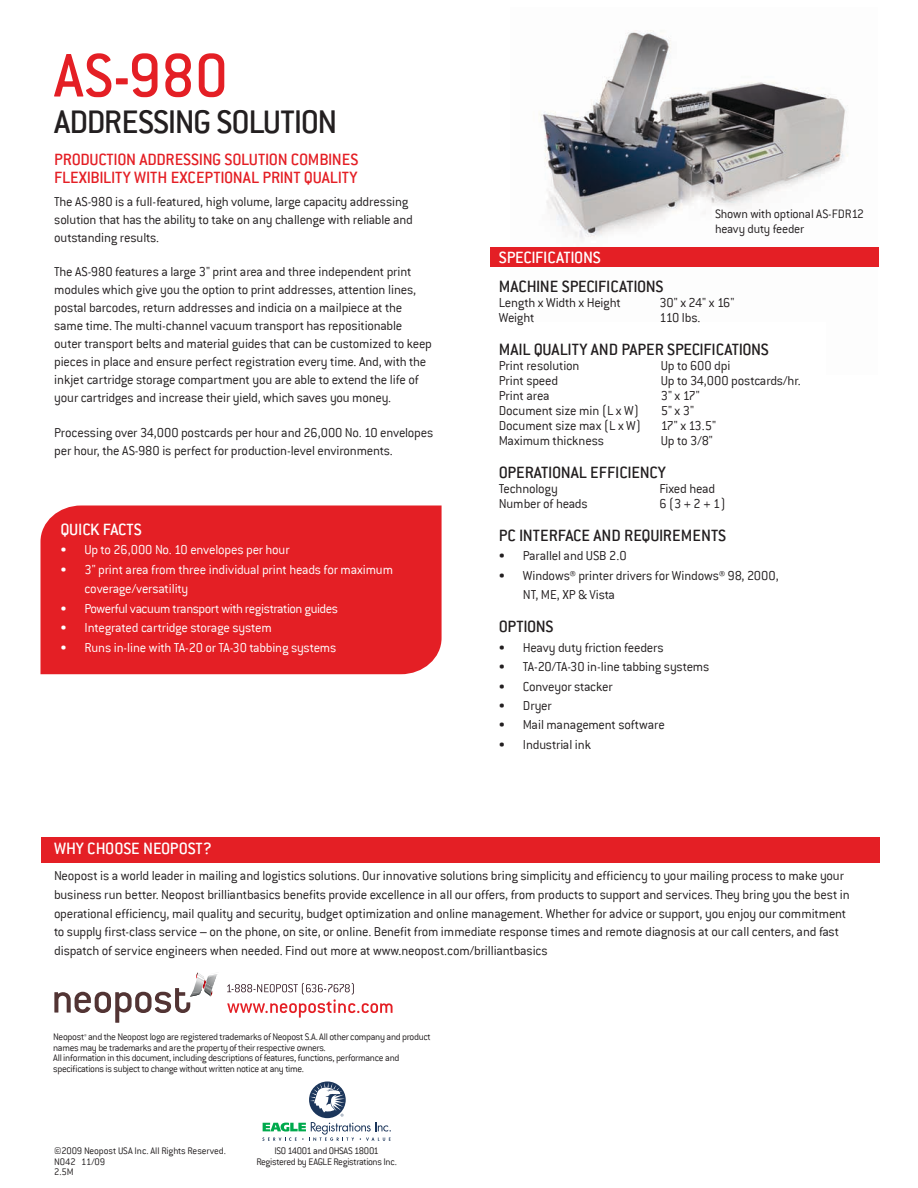
<style>
.page{position:relative;width:918px;height:1188px;background:#fff}
.page>*{position:absolute;margin:0;border:0;box-sizing:border-box;transform-origin:0 0}
.t1{font:500 67.5px "Conduit ITC";color:#e41f25}
.t2{font:500 36px "Conduit ITC";letter-spacing:-.04em;color:#231f20}
.t3{font:500 18px "Conduit ITC";letter-spacing:-.01em;color:#231f20}
.t4{font:500 18px/18px "Conduit ITC";letter-spacing:-.01em;color:#e41f25}
.t5{font:500 18px "Conduit ITC";letter-spacing:-.01em;color:#fff}
.t6{font:300 14.25px/18px "Conduit ITC";letter-spacing:-.015em;color:#231f20}
.t7{font:300 14.25px/19.5px "Conduit ITC";letter-spacing:-.015em;color:#fff}
.t8{font:300 13.5px/15px "Conduit ITC";letter-spacing:-.015em;color:#231f20}
.t9{font:300 10.5px/10.5px "Conduit ITC";letter-spacing:-.035em;color:#231f20}
.t10{font:300 10.5px/10.5px "Conduit ITC";letter-spacing:-.01em;color:#231f20}
</style>
<div class="page">
<img style="left:511px;top:30px;width:367px;height:218px">
<div style="left:491px;top:248px;width:388px;height:19px;background:#e41f25"></div>
<div style="left:41px;top:837px;width:838px;height:25px;background:#e41f25"></div>
<svg style="left:227px;top:983px;width:166px;height:35px"></svg>
<svg style="left:54px;top:972px;width:164px;height:51px"></svg>
<svg style="left:262px;top:1081px;width:129px;height:60px"></svg>
<div style="left:40px;top:506px;width:402px;height:168px;background:#e41f25"></div>
<h1 class="t1" style="left:54px;top:37px;width:176px">AS-980</h1>
<h2 class="t2" style="left:54px;top:101px;width:285px">ADDRESSING SOLUTION</h2>
<p class="t4" style="left:54px;top:150px;width:306px">PRODUCTION ADDRESSING SOLUTION COMBINES<br>FLEXIBILITY WITH EXCEPTIONAL PRINT QUALITY</p>
<p class="t6" style="left:54px;top:193px;width:360px">The AS-980 is a full-featured, high volume, large capacity addressing solution that has the ability to take on any challenge with reliable and outstanding results.</p>
<p class="t6" style="left:54px;top:263px;width:379px">The AS-980 features a large 3" print area and three independent print modules which give you the option to print addresses, attention lines, postal barcodes, return addresses and indicia on a mailpiece at the same time. The multi-channel vacuum transport has repositionable outer transport belts and material guides that can be customized to keep pieces in place and ensure perfect registration every time. And, with the inkjet cartridge storage compartment you are able to extend the life of your cartridges and increase their yield, which saves you money.</p>
<p class="t6" style="left:54px;top:423px;width:381px">Processing over 34,000 postcards per hour and 26,000 No. 10 envelopes per hour, the AS-980 is perfect for production-level environments.</p>
<p class="t5" style="left:60px;top:519px;width:83px">QUICK FACTS</p>
<p class="t7" style="left:60px;top:540px;width:231px">• Up to 26,000 No. 10 envelopes per hour</p>
<p class="t7" style="left:84px;top:560px;width:310px;text-indent:-24px">• 3" print area from three individual print heads for maximum coverage/versatility</p>
<p class="t7" style="left:60px;top:599px;width:279px">• Powerful vacuum transport with registration guides</p>
<p class="t7" style="left:60px;top:618px;width:213px">• Integrated cartridge storage system</p>
<p class="t7" style="left:60px;top:638px;width:277px">• Runs in-line with TA-20 or TA-30 tabbing systems</p>
<p class="t8" style="left:715px;top:207px;width:150px">Shown with optional AS-FDR12 heavy duty feeder</p>
<p class="t5" style="left:499px;top:248px;width:103px">SPECIFICATIONS</p>
<p class="t3" style="left:499px;top:276px;width:166px">MACHINE SPECIFICATIONS</p>
<p class="t6" style="left:499px;top:293px;width:124px">Length x Width x Height</p>
<p class="t6" style="left:659px;top:293px;width:77px">30" x 24" x 16"</p>
<p class="t6" style="left:499px;top:308px;width:37px">Weight</p>
<p class="t6" style="left:659px;top:308px;width:43px">110 lbs.</p>
<p class="t3" style="left:499px;top:339px;width:272px">MAIL QUALITY AND PAPER SPECIFICATIONS</p>
<p class="t6" style="left:499px;top:356px;width:82px">Print resolution</p>
<p class="t6" style="left:661px;top:356px;width:71px">Up to 600 dpi</p>
<p class="t6" style="left:499px;top:371px;width:61px">Print speed</p>
<p class="t6" style="left:661px;top:371px;width:141px">Up to 34,000 postcards/hr.</p>
<p class="t6" style="left:499px;top:386px;width:52px">Print area</p>
<p class="t6" style="left:661px;top:386px;width:41px">3" x 17"</p>
<p class="t6" style="left:499px;top:401px;width:142px">Document size min (L x W)</p>
<p class="t6" style="left:661px;top:401px;width:35px">5" x 3"</p>
<p class="t6" style="left:499px;top:416px;width:144px">Document size max (L x W)</p>
<p class="t6" style="left:661px;top:416px;width:57px">17" x 13.5"</p>
<p class="t6" style="left:499px;top:431px;width:107px">Maximum thickness</p>
<p class="t6" style="left:661px;top:431px;width:54px">Up to 3/8"</p>
<p class="t3" style="left:499px;top:462px;width:169px">OPERATIONAL EFFICIENCY</p>
<p class="t6" style="left:499px;top:479px;width:61px">Technology</p>
<p class="t6" style="left:659px;top:479px;width:57px">Fixed head</p>
<p class="t6" style="left:499px;top:494px;width:90px">Number of heads</p>
<p class="t6" style="left:659px;top:494px;width:68px">6 (3 + 2 + 1)</p>
<p class="t3" style="left:499px;top:525px;width:229px">PC INTERFACE AND REQUIREMENTS</p>
<p class="t6" style="left:499px;top:547px;width:129px">• Parallel and USB 2.0</p>
<p class="t6" style="left:523px;top:565px;width:257px;line-height:19.5px;text-indent:-24px">• Windows® printer drivers for Windows® 98, 2000,<br>NT, ME, XP &amp; Vista</p>
<p class="t3" style="left:499px;top:616px;width:56px">OPTIONS</p>
<p class="t6" style="left:499px;top:638px;width:166px">• Heavy duty friction feeders</p>
<p class="t6" style="left:499px;top:658px;width:212px">• TA-20/TA-30 in-line tabbing systems</p>
<p class="t6" style="left:499px;top:677px;width:115px">• Conveyor stacker</p>
<p class="t6" style="left:499px;top:697px;width:54px">• Dryer</p>
<p class="t6" style="left:499px;top:716px;width:168px">• Mail management software</p>
<p class="t6" style="left:499px;top:736px;width:94px">• Industrial ink</p>
<p class="t5" style="left:54px;top:839px;width:159px">WHY CHOOSE NEOPOST?</p>
<p class="t6" style="left:54px;top:866px;width:797px;line-height:18.8px">Neopost is a world leader in mailing and logistics solutions. Our innovative solutions bring simplicity and efficiency to your mailing process to make your business run better. Neopost brilliantbasics benefits provide excellence in all our offers, from products to support and services. They bring you the best in operational efficiency, mail quality and security, budget optimization and online management. Whether for advice or support, you enjoy our commitment to supply first-class service – on the phone, on site, or online. Benefit from immediate response times and remote diagnosis at our call centers, and fast dispatch of service engineers when needed. Find out more at www.neopost.com/brilliantbasics</p>
<p class="t9" style="left:53px;top:1032px;width:379px">Neopost<sup>®</sup> and the Neopost logo are registered trademarks of Neopost S.A. All other company and product names may be trademarks and are the property of their respective owners.<br>All information in this document, including descriptions of features, functions, performance and specifications is subject to change without written notice at any time.</p>
<p class="t10" style="left:54px;top:1146px;width:173px">©2009 Neopost USA Inc. All Rights Reserved.<br>N042 11/09<br>2.5M</p>
<p class="t9" style="left:256px;top:1146px;width:142px;text-align:center">ISO 14001 and OHSAS 18001<br>Registered by EAGLE Registrations Inc.</p>
</div>
